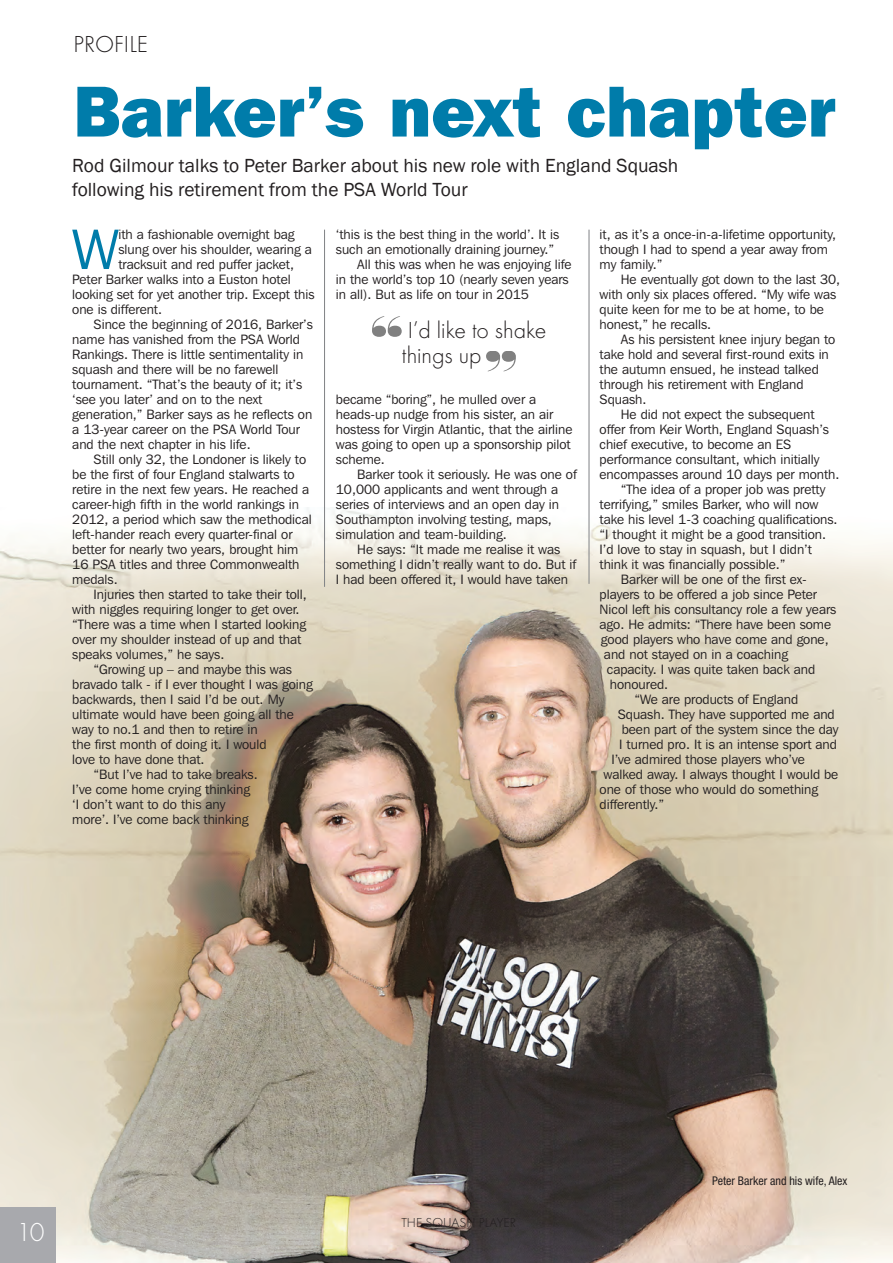
<style>
.page{position:relative;width:893px;height:1263px;background:#fff}
.page>*{position:absolute;margin:0;border:0;box-sizing:border-box;transform-origin:0 0}
.t1{font:800 71.7px "Franklin Gothic IT Cby BT";color:#007caa}
.t2{font:56.7px "Franklin Gothic IT Cby BT";color:#007caa}
.t3{font:300 27px "Futura T";color:#fff}
.t4{font:300 24px/25.5px "Futura T";color:#231f20}
.t5{font:19.5px/24px "Franklin Gothic";color:#231f20}
.t6{font:13.5px/15px "Franklin Gothic IT Cby BT";color:#231f20}
.t7{font:300 13.5px "Futura T";color:#231f20}
.t8{font:condensed 12px "Helvetica Neue";color:#231f20}
</style>
<div class="page">
<img style="left:0;top:508px;width:893px;height:755px">
<div style="left:0;top:1208px;width:56px;height:55px;background:#a8a9ad"></div>
<hr style="left:324px;top:230px;width:1px;height:357px;background:#808285">
<hr style="left:589px;top:230px;width:1px;height:354px;background:#808285">
<svg style="left:372px;top:317px;width:30px;height:20px"></svg>
<svg style="left:486px;top:351px;width:29px;height:20px"></svg>
<h3 class="t4" style="left:74px;top:30px;width:76px">PROFILE</h3>
<h1 class="t1" style="left:74px;top:87px;width:764px">Barker’s next chapter</h1>
<h3 class="t5" style="left:72px;top:154px;width:608px">Rod Gilmour talks to Peter Barker about his new role with England Squash following his retirement from the PSA World Tour</h3>
<h2 class="t2" style="left:72px;top:230px;width:48px">W</h2>
<p class="t6" style="left:118px;top:228px;width:178px">ith a fashionable overnight bag</p>
<p class="t6" style="left:118px;top:243px;width:195px">slung over his shoulder, wearing a</p>
<p class="t6" style="left:118px;top:258px;width:177px">tracksuit and red puffer jacket,</p>
<p class="t6" style="left:72px;top:273px;width:220px">Peter Barker walks into a Euston hotel</p>
<p class="t6" style="left:72px;top:288px;width:244px">looking set for yet another trip. Except this</p>
<p class="t6" style="left:72px;top:303px;width:91px">one is different.</p>
<p class="t6" style="left:94px;top:318px;width:221px">Since the beginning of 2016, Barker’s</p>
<p class="t6" style="left:72px;top:333px;width:229px">name has vanished from the PSA World</p>
<p class="t6" style="left:72px;top:348px;width:233px">Rankings. There is little sentimentality in</p>
<p class="t6" style="left:72px;top:363px;width:208px">squash and there will be no farewell</p>
<p class="t6" style="left:72px;top:378px;width:231px">tournament. “That’s the beauty of it; it’s</p>
<p class="t6" style="left:72px;top:393px;width:191px">‘see you later’ and on to the next</p>
<p class="t6" style="left:72px;top:408px;width:241px">generation,” Barker says as he reflects on</p>
<p class="t6" style="left:72px;top:423px;width:229px">a 13-year career on the PSA World Tour</p>
<p class="t6" style="left:72px;top:438px;width:180px">and the next chapter in his life.</p>
<p class="t6" style="left:94px;top:453px;width:214px">Still only 32, the Londoner is likely to</p>
<p class="t6" style="left:72px;top:468px;width:224px">be the first of four England stalwarts to</p>
<p class="t6" style="left:72px;top:483px;width:238px">retire in the next few years. He reached a</p>
<p class="t6" style="left:72px;top:498px;width:228px">career-high fifth in the world rankings in</p>
<p class="t6" style="left:72px;top:513px;width:241px">2012, a period which saw the methodical</p>
<p class="t6" style="left:72px;top:528px;width:222px">left-hander reach every quarter-final or</p>
<p class="t6" style="left:72px;top:543px;width:228px">better for nearly two years, brought him</p>
<p class="t6" style="left:72px;top:558px;width:229px">16 PSA titles and three Commonwealth</p>
<p class="t6" style="left:72px;top:573px;width:47px">medals.</p>
<p class="t6" style="left:94px;top:588px;width:215px">Injuries then started to take their toll,</p>
<p class="t6" style="left:72px;top:603px;width:229px">with niggles requiring longer to get over.</p>
<p class="t6" style="left:72px;top:618px;width:235px">“There was a time when I started looking</p>
<p class="t6" style="left:72px;top:633px;width:230px">over my shoulder instead of up and that</p>
<p class="t6" style="left:72px;top:648px;width:154px">speaks volumes,” he says.</p>
<p class="t6" style="left:94px;top:663px;width:200px">“Growing up – and maybe this was</p>
<p class="t6" style="left:72px;top:678px;width:242px">bravado talk - if I ever thought I was going</p>
<p class="t6" style="left:72px;top:693px;width:214px">backwards, then I said I’d be out. My</p>
<p class="t6" style="left:72px;top:708px;width:223px">ultimate would have been going all the</p>
<p class="t6" style="left:72px;top:723px;width:187px">way to no.1 and then to retire in</p>
<p class="t6" style="left:72px;top:738px;width:196px">the first month of doing it. I would</p>
<p class="t6" style="left:72px;top:753px;width:134px">love to have done that.</p>
<p class="t6" style="left:94px;top:768px;width:166px">“But I’ve had to take breaks.</p>
<p class="t6" style="left:72px;top:783px;width:179px">I’ve come home crying thinking</p>
<p class="t6" style="left:72px;top:798px;width:155px">‘I don’t want to do this any</p>
<p class="t6" style="left:72px;top:813px;width:178px">more’. I’ve come back thinking</p>
<p class="t6" style="left:336px;top:228px;width:225px">‘this is the best thing in the world’. It is</p>
<p class="t6" style="left:336px;top:243px;width:220px">such an emotionally draining journey.”</p>
<p class="t6" style="left:357px;top:258px;width:216px">All this was when he was enjoying life</p>
<p class="t6" style="left:336px;top:273px;width:234px">in the world’s top 10 (nearly seven years</p>
<p class="t6" style="left:336px;top:288px;width:194px">in all). But as life on tour in 2015</p>
<h3 class="t4" style="left:402px;top:317px;width:146px">I’d like to shake things up</h3>
<p class="t6" style="left:336px;top:393px;width:238px">became “boring”, he mulled over a heads-up nudge from his sister, an air hostess for Virgin Atlantic, that the airline was going to open up a sponsorship pilot scheme.</p>
<p class="t6" style="left:336px;top:468px;width:242px;text-indent:21px">Barker took it seriously. He was one of 10,000 applicants and went through a series of interviews and an open day in Southampton involving testing, maps, simulation and team-building.</p>
<p class="t6" style="left:336px;top:543px;width:242px;text-indent:21px">He says: “It made me realise it was something I didn’t really want to do. But if<br>I had been offered it, I would have taken</p>
<p class="t6" style="left:600px;top:228px;width:238px">it, as it’s a once-in-a-lifetime opportunity, though I had to spend a year away from my family.”</p>
<p class="t6" style="left:600px;top:273px;width:242px;text-indent:21px">He eventually got down to the last 30, with only six places offered. “My wife was quite keen for me to be at home, to be honest,” he recalls.</p>
<p class="t6" style="left:621px;top:333px;width:216px">As his persistent knee injury began to</p>
<p class="t6" style="left:600px;top:348px;width:231px">take hold and several first-round exits in</p>
<p class="t6" style="left:600px;top:363px;width:221px">the autumn ensued, he instead talked</p>
<p class="t6" style="left:600px;top:378px;width:206px">through his retirement with England</p>
<p class="t6" style="left:600px;top:393px;width:48px">Squash.</p>
<p class="t6" style="left:621px;top:408px;width:195px">He did not expect the subsequent</p>
<p class="t6" style="left:600px;top:423px;width:231px">offer from Keir Worth, England Squash’s</p>
<p class="t6" style="left:600px;top:438px;width:193px">chief executive, to become an ES</p>
<p class="t6" style="left:600px;top:453px;width:221px">performance consultant, which initially</p>
<p class="t6" style="left:600px;top:468px;width:242px">encompasses around 10 days per month.</p>
<p class="t6" style="left:621px;top:483px;width:206px">“The idea of a proper job was pretty</p>
<p class="t6" style="left:600px;top:498px;width:220px">terrifying,” smiles Barker, who will now</p>
<p class="t6" style="left:600px;top:513px;width:239px">take his level 1-3 coaching qualifications.</p>
<p class="t6" style="left:600px;top:528px;width:228px">“I thought it might be a good transition.</p>
<p class="t6" style="left:600px;top:543px;width:214px">I’d love to stay in squash, but I didn’t</p>
<p class="t6" style="left:600px;top:558px;width:187px">think it was financially possible.”</p>
<p class="t6" style="left:621px;top:573px;width:188px">Barker will be one of the first ex-</p>
<p class="t6" style="left:600px;top:588px;width:219px">players to be offered a job since Peter</p>
<p class="t6" style="left:600px;top:603px;width:238px">Nicol left his consultancy role a few years</p>
<p class="t6" style="left:600px;top:618px;width:233px">ago. He admits: “There have been some</p>
<p class="t6" style="left:601px;top:633px;width:229px">good players who have come and gone,</p>
<p class="t6" style="left:604px;top:648px;width:186px">and not stayed on in a coaching</p>
<p class="t6" style="left:607px;top:663px;width:210px">capacity. I was quite taken back and</p>
<p class="t6" style="left:610px;top:678px;width:60px">honoured.</p>
<p class="t6" style="left:634px;top:693px;width:165px">“We are products of England</p>
<p class="t6" style="left:618px;top:708px;width:219px">Squash. They have supported me and</p>
<p class="t6" style="left:622px;top:723px;width:218px">been part of the system since the day</p>
<p class="t6" style="left:619px;top:738px;width:219px">I turned pro. It is an intense sport and</p>
<p class="t6" style="left:611px;top:753px;width:195px">I’ve admired those players who’ve</p>
<p class="t6" style="left:604px;top:768px;width:236px">walked away. I always thought I would be</p>
<p class="t6" style="left:600px;top:783px;width:220px">one of those who would do something</p>
<p class="t6" style="left:600px;top:798px;width:66px">differently.”</p>
<h3 class="t3" style="left:16px;top:1216px;width:30px">10</h3>
<p class="t7" style="left:401px;top:1214px;width:116px">THE SQUASH PLAYER</p>
<p class="t8" style="left:712px;top:1177px;width:137px">Peter Barker and his wife, Alex</p>
</div>
